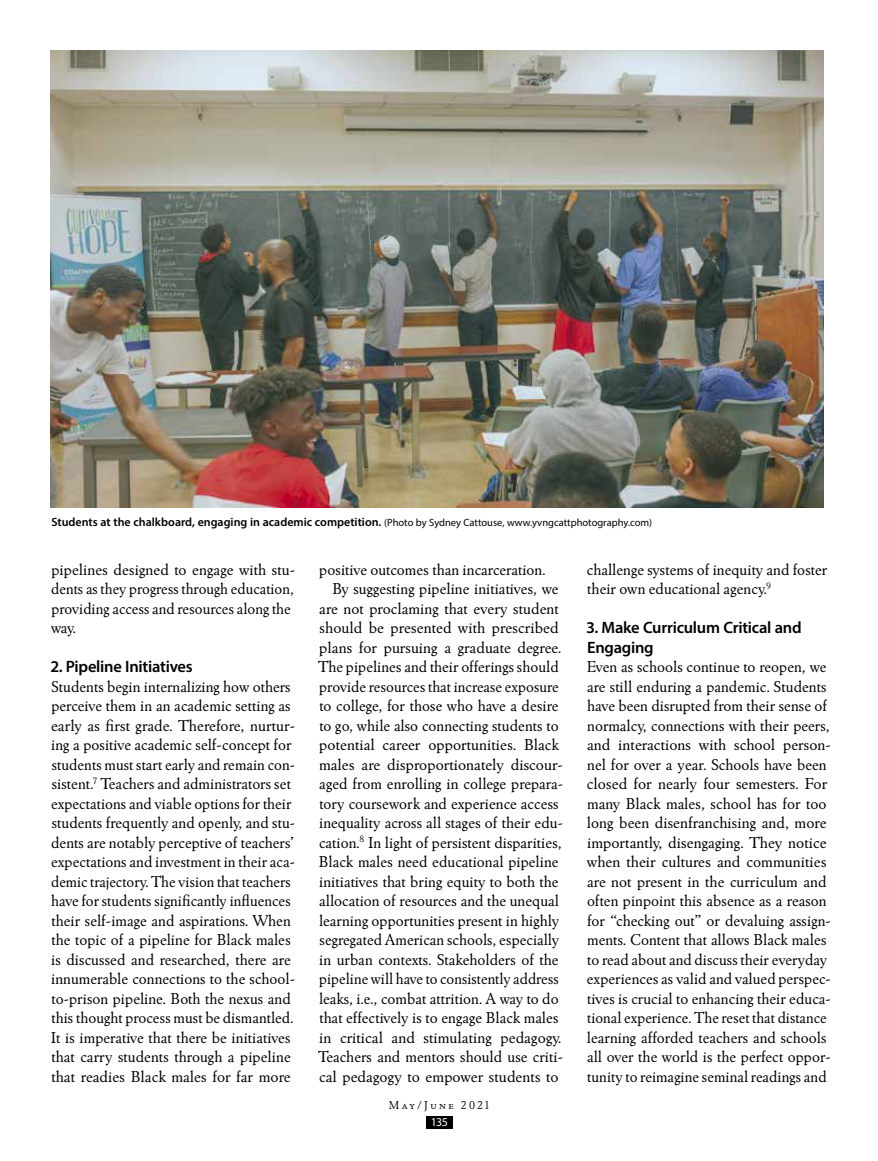
<style>
.page{position:relative;width:878px;height:1161px;background:#fff}
.page>*{position:absolute;margin:0;border:0;box-sizing:border-box;transform-origin:0 0}
.t1{font:16.5px/19.5px "Winchester New ITC";color:#000}
.t2{font:600 16.5px/19.5px "Myriad Pro";letter-spacing:-.015em;color:#000}
.t3{font:600 12px "Myriad Pro";color:#000}
.t4{font:12px "Winchester New ITC Book SC";letter-spacing:.2em;color:#000}
.t5{font:12px "Myriad Pro";color:#fff}
.s1{font-weight:400;font-size:10.5px}
.s2{font-family:"Winchester New ITC"}
</style>
<div class="page">
<img style="left:51px;top:51px;width:773px;height:457px">
<div style="left:426px;top:1117px;width:26px;height:12px;background:#000"></div>
<p class="t3" style="left:51px;top:515px;width:602px">Students at the chalkboard, engaging in academic competition. <span class="s1">(Photo by Sydney Cattouse, www.yvngcattphotography.com)</span></p>
<p class="t1" style="left:51px;top:559px;width:245px">pipelines designed to engage with stu&shy;dents as they progress through education, providing access and resources along the way.</p>
<p class="t2" style="left:51px;top:656px;width:143px">2. Pipeline Initiatives</p>
<p class="t1" style="left:51px;top:676px;width:246px">Students begin internalizing how others perceive them in an academic setting as early as first grade. Therefore, nurtur&shy;ing a positive academic self-concept for students must start early and remain con&shy;sistent.<sup>7</sup> Teachers and administrators set expectations and viable options for their students frequently and openly, and stu&shy;dents are notably perceptive of teachers’ expectations and investment in their aca&shy;demic trajectory. The vision that teachers have for students significantly influences their self-image and aspirations. When the topic of a pipeline for Black males is discussed and researched, there are innumerable connections to the school&shy;to-prison pipeline. Both the nexus and this thought process must be dismantled.<br>It is imperative that there be initiatives that carry students through a pipeline that readies Black males for far more</p>
<p class="t1" style="left:319px;top:559px;width:227px">positive outcomes than incarceration.</p>
<p class="t1" style="left:332px;top:579px;width:228px">By suggesting pipeline initiatives, we</p>
<p class="t1" style="left:319px;top:598px;width:241px">are not proclaming that every student</p>
<p class="t1" style="left:319px;top:618px;width:240px">should be presented with prescribed</p>
<p class="t1" style="left:319px;top:637px;width:243px">plans for pursuing a graduate degree.</p>
<p class="t1" style="left:318px;top:657px;width:242px">The pipelines and their offerings should</p>
<p class="t1" style="left:319px;top:676px;width:241px">provide resources that increase exposure</p>
<p class="t1" style="left:319px;top:696px;width:241px">to college, for those who have a desire</p>
<p class="t1" style="left:319px;top:715px;width:241px">to go, while also connecting students to</p>
<p class="t1" style="left:319px;top:735px;width:241px">potential career opportunities. Black</p>
<p class="t1" style="left:319px;top:754px;width:245px">males are disproportionately discour-</p>
<p class="t1" style="left:319px;top:774px;width:245px">aged from enrolling in college prepara-</p>
<p class="t1" style="left:319px;top:793px;width:241px">tory coursework and experience access</p>
<p class="t1" style="left:319px;top:813px;width:245px">inequality across all stages of their edu-</p>
<p class="t1" style="left:319px;top:832px;width:244px">cation.<sup>8</sup> In light of persistent disparities,</p>
<p class="t1" style="left:319px;top:852px;width:241px">Black males need educational pipeline</p>
<p class="t1" style="left:319px;top:871px;width:241px">initiatives that bring equity to both the</p>
<p class="t1" style="left:319px;top:891px;width:241px">allocation of resources and the unequal</p>
<p class="t1" style="left:319px;top:910px;width:242px">learning opportunities present in highly</p>
<p class="t1" style="left:319px;top:930px;width:241px">segregated American schools, especially</p>
<p class="t1" style="left:319px;top:949px;width:241px">in urban contexts. Stakeholders of the</p>
<p class="t1" style="left:319px;top:969px;width:241px">pipeline will have to consistently address</p>
<p class="t1" style="left:319px;top:988px;width:241px">leaks, i.e., combat attrition. A way to do</p>
<p class="t1" style="left:319px;top:1008px;width:241px">that effectively is to engage Black males</p>
<p class="t1" style="left:319px;top:1027px;width:244px">in critical and stimulating pedagogy.</p>
<p class="t1" style="left:318px;top:1047px;width:246px">Teachers and mentors should use criti-</p>
<p class="t1" style="left:319px;top:1066px;width:241px">cal pedagogy to empower students to</p>
<p class="t4" style="left:389px;top:1098px;width:103px">May/June <span class="s2">2021</span></p>
<p class="t5" style="left:431px;top:1115px;width:18px">135</p>
<p class="t1" style="left:587px;top:559px;width:242px">challenge systems of inequity and foster their own educational agency.<sup>9</sup></p>
<p class="t2" style="left:587px;top:617px;width:216px">3. Make Curriculum Critical and<br>Engaging</p>
<p class="t1" style="left:586px;top:657px;width:246px">Even as schools continue to reopen, we are still enduring a pandemic. Students have been disrupted from their sense of normalcy, connections with their peers, and interactions with school person&shy;nel for over a year. Schools have been closed for nearly four semesters. For many Black males, school has for too long been disenfranchising and, more importantly, disengaging. They notice when their cultures and communities are not present in the curriculum and often pinpoint this absence as a reason for “checking out” or devaluing assign&shy;ments. Content that allows Black males to read about and discuss their everyday experiences as valid and valued perspec&shy;tives is crucial to enhancing their educa&shy;tional experience. The reset that distance learning afforded teachers and schools all over the world is the perfect oppor&shy;tunity to reimagine seminal readings and</p>
</div>
